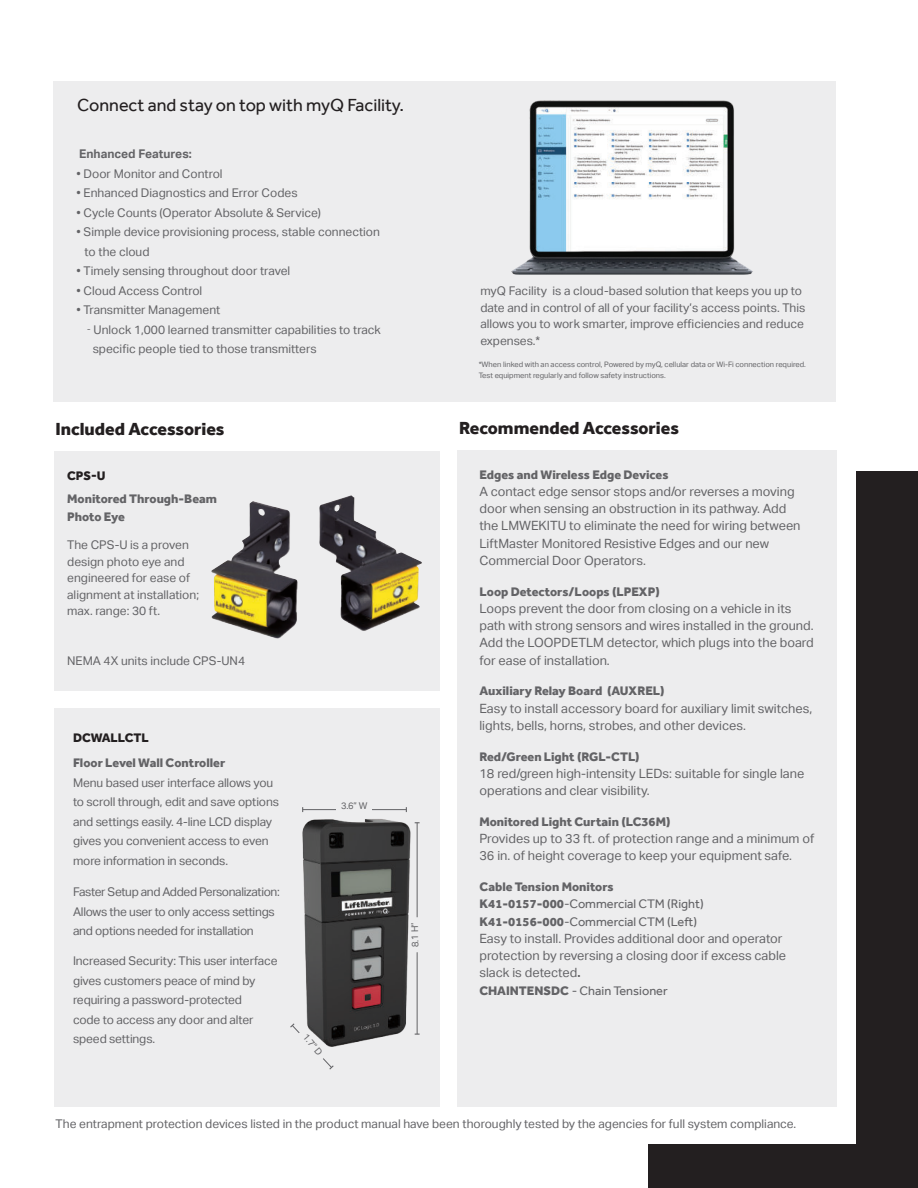
<style>
.page{position:relative;width:918px;height:1188px;background:#fff}
.page>*{position:absolute;margin:0;border:0;box-sizing:border-box;transform-origin:0 0}
.t1{font:800 18px "Effra";color:#231f20}
.t2{font:18px "Effra";color:#231f20}
.t3{font:12.75px/17.2px "Aktiv Grotesk";color:#636366}
.t4{font:800 12.75px/17.2px "Effra";color:#636366}
.t5{font:12.75px "Effra";color:#636366}
.t6{font:800 12.75px "Effra";color:#231f20}
.t7{font:12px/19.5px "Aktiv Grotesk";color:#636366}
.t8{font:12px/19.5px "Aktiv Grotesk";letter-spacing:-.02em;color:#636366}
.t9{font:700 12px "Aktiv Grotesk";color:#636366}
.t10{font:9.3px "Aktiv Grotesk";color:#636366}
.t11{font:7.5px/10.5px "Aktiv Grotesk";color:#636366}
.s1{font-size:9px}
.s2{font-weight:400}
.s3{font-weight:700}
.s4{font-weight:800}
</style>
<div class="page">
<div style="left:648px;top:471px;width:270px;height:717px;background:#231f20"></div>
<div style="left:37px;top:63px;width:819px;height:1081px;background:#fff"></div>
<div style="left:458px;top:451px;width:379px;height:656px;background:#ededee"></div>
<div style="left:54px;top:451px;width:386px;height:240px;background:#ededee"></div>
<div style="left:54px;top:708px;width:386px;height:399px;background:#ededee"></div>
<div style="left:53px;top:81px;width:783px;height:321px;background:#ededee"></div>
<img style="left:511px;top:100px;width:242px;height:175px">
<img style="left:302px;top:783px;width:156px;height:298px">
<hr style="left:303px;top:809px;width:103px;height:1px;background:#636366">
<div style="left:337px;top:802px;width:35px;height:16px;background:#ededee"></div>
<hr style="left:417px;top:823px;width:1px;height:211px;background:#636366">
<svg style="left:290px;top:1022px;width:45px;height:49px"></svg>
<svg style="left:411px;top:917px;width:17px;height:35px"></svg>
<img style="left:211px;top:495px;width:211px;height:144px">
<h1 class="t2" style="left:77px;top:98px;width:328px">Connect and stay on top with myQ Facility.</h1>
<p class="t9" style="left:79px;top:149px;width:114px">Enhanced Features:</p>
<p class="t7" style="left:77px;top:165px;width:148px">• Door Monitor and Control</p>
<p class="t7" style="left:77px;top:184px;width:223px">• Enhanced Diagnostics and Error Codes</p>
<p class="t7" style="left:77px;top:204px;width:246px">• Cycle Counts (Operator Absolute &amp; Service)</p>
<p class="t7" style="left:85px;top:223px;width:297px;text-indent:-8px">• Simple device provisioning process, stable connection to the cloud</p>
<p class="t7" style="left:77px;top:262px;width:215px">• Timely sensing throughout door travel</p>
<p class="t7" style="left:77px;top:282px;width:127px">• Cloud Access Control</p>
<p class="t7" style="left:77px;top:301px;width:145px">• Transmitter Management</p>
<p class="t7" style="left:93px;top:321px;width:290px;text-indent:-5px"><span class="s1">-</span> Unlock 1,000 learned transmitter capabilities to track specific people tied to those transmitters</p>
<p class="t7" style="left:480px;top:284px;width:327px;line-height:16.5px">myQ Facility is a cloud-based solution that keeps you up to date and in control of all of your facility’s access points. This allows you to work smarter, improve efficiencies and reduce expenses.*</p>
<p class="t11" style="left:479px;top:360px;width:329px">*When linked with an access control, Powered by myQ, cellular data or Wi-Fi connection required.<br>Test equipment regularly and follow safety instructions.</p>
<h1 class="t1" style="left:56px;top:421px;width:171px">Included Accessories</h1>
<h1 class="t1" style="left:459px;top:420px;width:222px">Recommended Accessories</h1>
<p class="t6" style="left:67px;top:468px;width:40px">CPS-U</p>
<p class="t4" style="left:67px;top:490px;width:151px;line-height:18px">Monitored Through-Beam<br>Photo Eye</p>
<p class="t7" style="left:67px;top:538px;width:133px;line-height:16.5px">The CPS-U is a proven design photo eye and engineered for ease of alignment at installation; max. range: 30 ft.</p>
<p class="t7" style="left:67px;top:652px;width:179px">NEMA 4X units include CPS-UN4</p>
<p class="t6" style="left:73px;top:732px;width:77px">DCWALLCTL</p>
<p class="t4" style="left:73px;top:755px;width:154px">Floor Level Wall Controller</p>
<p class="t7" style="left:73px;top:774px;width:207px">Menu based user interface allows you to scroll through, edit and save options and settings easily. 4-line LCD display gives you convenient access to even more information in seconds.</p>
<p class="t8" style="left:73px;top:883px;width:208px">Faster Setup and Added Personalization:<br>Allows the user to only access settings and options needed for installation</p>
<p class="t7" style="left:73px;top:952px;width:206px">Increased Security: This user interface gives customers peace of mind by requiring a password-protected<br>code to access any door and alter speed settings.</p>
<p class="t10" style="left:341px;top:802px;width:28px">3.6” W</p>
<p class="t10" style="left:308px;top:1033px;width:26px;rotate:50deg">1.7” D</p>
<p class="t10" style="left:411px;top:947px;width:26px;rotate:-91deg">8.1 H”</p>
<p class="t4" style="left:479px;top:467px;width:191px">Edges and Wireless Edge Devices</p>
<p class="t3" style="left:479px;top:484px;width:323px">A contact edge sensor stops and/or reverses a moving door when sensing an obstruction in its pathway. Add the LMWEKITU to eliminate the need for wiring between LiftMaster Monitored Resistive Edges and our new Commercial Door Operators.</p>
<p class="t4" style="left:479px;top:584px;width:182px">Loop Detectors/Loops (LPEXP)</p>
<p class="t3" style="left:479px;top:601px;width:336px">Loops prevent the door from closing on a vehicle in its path with strong sensors and wires installed in the ground.<br>Add the LOOPDETLM detector, which plugs into the board for ease of installation.</p>
<p class="t4" style="left:479px;top:683px;width:187px">Auxiliary Relay Board (AUXREL)</p>
<p class="t3" style="left:479px;top:701px;width:334px">Easy to install accessory board for auxiliary limit switches, lights, bells, horns, strobes, and other devices.</p>
<p class="t4" style="left:479px;top:749px;width:162px">Red/Green Light (RGL-CTL)</p>
<p class="t3" style="left:479px;top:766px;width:326px">18 red/green high-intensity LEDs: suitable for single lane operations and clear visibility.</p>
<p class="t4" style="left:479px;top:814px;width:193px">Monitored Light Curtain (LC36M)</p>
<p class="t3" style="left:479px;top:831px;width:336px">Provides up to 33 ft. of protection range and a minimum of<br>36 in. of height coverage to keep your equipment safe.</p>
<p class="t4" style="left:479px;top:879px;width:226px">Cable Tension Monitors<br>K41-0157-000<span class="s2">-Commercial CTM (Right)<br></span>K41-0156-000<span class="s2">-Commercial CTM (Left)</span></p>
<p class="t3" style="left:479px;top:931px;width:308px">Easy to install. Provides additional door and operator protection by reversing a closing door if excess cable slack is detected<span class="s3">.</span></p>
<p class="t5" style="left:479px;top:985px;width:190px"><span class="s4">CHAINTENSDC</span> - Chain Tensioner</p>
<p class="t7" style="left:56px;top:1115px;width:742px">The entrapment protection devices listed in the product manual have been thoroughly tested by the agencies for full system compliance.</p>
</div>
